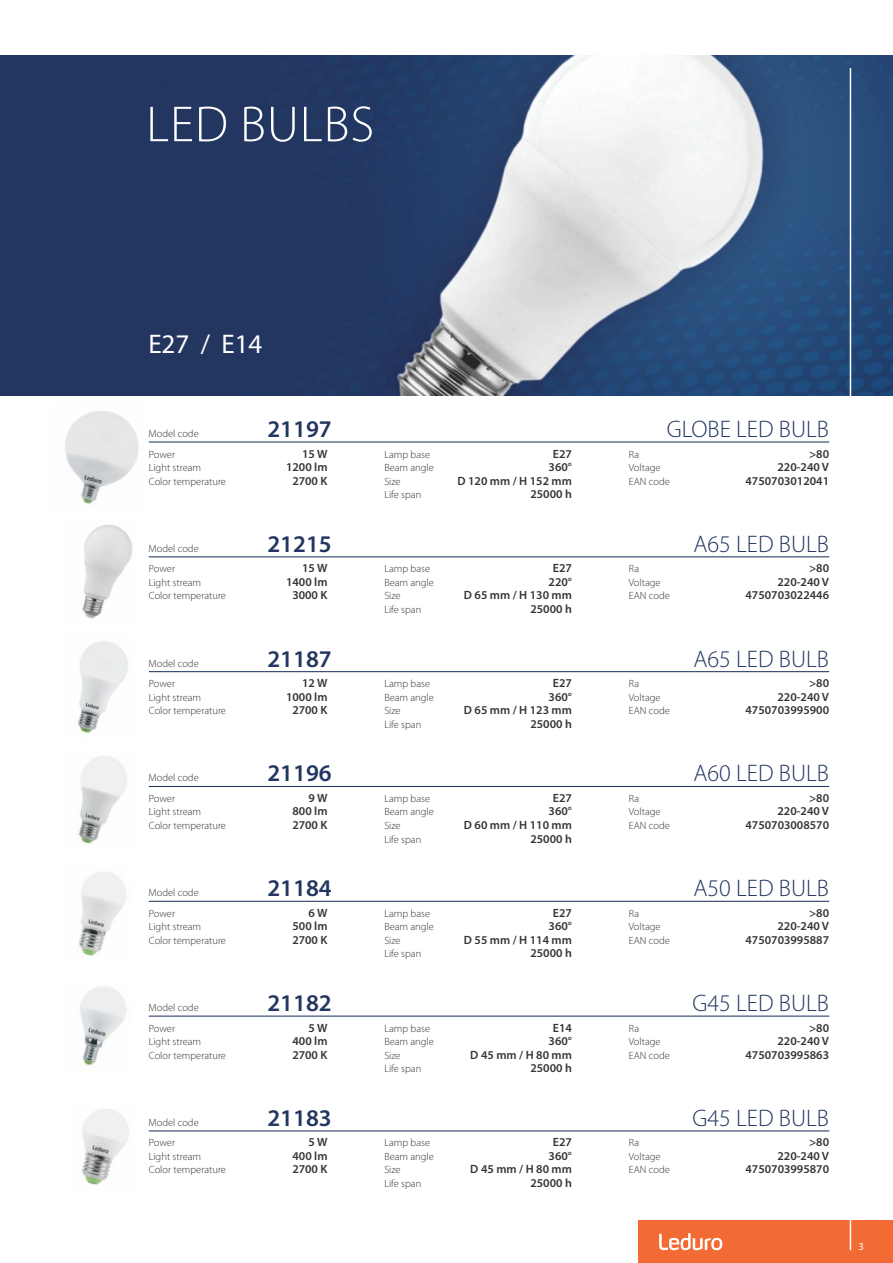
<style>
.page{position:relative;width:893px;height:1263px;background:#fff}
.page>*{position:absolute;margin:0;border:0;box-sizing:border-box;transform-origin:0 0}
.t1{font:300 51px "Myriad Pro";letter-spacing:.02em;color:#fefefe}
.t2{font:27px "Myriad Pro";color:#fefefe}
.t3{font:300 24px "Myriad Pro";color:#22365f}
.t4{font:600 24px "Myriad Pro";color:#22365f}
.t5{font:600 12px/13.5px "Myriad Pro";color:#373435;text-align:right}
.t6{font:300 10.5px/13.5px "Myriad Pro";color:#373435}
.t7{font:10.5px "Myriad Pro";color:#fefefe}
</style>
<div class="page">
<img style="left:0;top:55px;width:893px;height:340px">
<hr style="left:850px;top:68px;width:1px;height:332px;background:#fefefe">
<hr style="left:149px;top:441px;width:680px;height:2px;background:#22365f">
<hr style="left:149px;top:556px;width:680px;height:1px;background:#22365f">
<hr style="left:149px;top:671px;width:680px;height:1px;background:#22365f">
<hr style="left:149px;top:786px;width:680px;height:1px;background:#22365f">
<hr style="left:149px;top:901px;width:680px;height:1px;background:#22365f">
<hr style="left:149px;top:1015px;width:680px;height:2px;background:#22365f">
<img style="left:80px;top:986px;width:46px;height:85px">
<img style="left:78px;top:872px;width:48px;height:84px">
<img style="left:78px;top:756px;width:49px;height:88px">
<img style="left:77px;top:641px;width:51px;height:97px">
<img style="left:65px;top:411px;width:74px;height:96px">
<img style="left:82px;top:525px;width:51px;height:94px">
<hr style="left:149px;top:1130px;width:680px;height:1px;background:#22365f">
<img style="left:81px;top:1109px;width:48px;height:76px">
<div style="left:638px;top:1220px;width:255px;height:43px;background:#f26b35"></div>
<svg style="left:659px;top:1233px;width:63px;height:17px"></svg>
<hr style="left:850px;top:1216px;width:1px;height:34px;background:#fefefe">
<h1 class="t1" style="left:146px;top:103px;width:229px">LED BULBS</h1>
<h2 class="t2" style="left:148px;top:333px;width:116px">E27 / E14</h2>
<p class="t6" style="left:149px;top:427px;width:52px">Model code</p>
<h3 class="t3" style="left:667px;top:419px;width:164px">GLOBE LED BULB</h3>
<p class="t5" style="left:457px;top:448px;width:116px">E27<br>360°<br>D 120 mm / H 152 mm<br>25000 h</p>
<p class="t5" style="left:745px;top:448px;width:85px">&gt;80<br>220-240 V<br>4750703012041</p>
<h3 class="t4" style="left:267px;top:419px;width:66px">21197</h3>
<p class="t5" style="left:286px;top:448px;width:43px">15 W<br>1200 lm<br>2700 K</p>
<p class="t6" style="left:149px;top:448px;width:79px">Power<br>Light stream<br>Color temperature</p>
<p class="t6" style="left:384px;top:448px;width:51px">Lamp base<br>Beam angle<br>Size<br>Life span</p>
<p class="t6" style="left:629px;top:448px;width:43px">Ra<br>Voltage<br>EAN code</p>
<p class="t6" style="left:149px;top:542px;width:52px">Model code</p>
<h3 class="t3" style="left:693px;top:534px;width:137px">A65 LED BULB</h3>
<p class="t5" style="left:464px;top:563px;width:110px">E27<br>220°<br>D 65 mm / H 130 mm<br>25000 h</p>
<p class="t5" style="left:745px;top:563px;width:85px">&gt;80<br>220-240 V<br>4750703022446</p>
<h3 class="t4" style="left:267px;top:534px;width:66px">21215</h3>
<p class="t5" style="left:286px;top:563px;width:43px">15 W<br>1400 lm<br>3000 K</p>
<p class="t6" style="left:149px;top:563px;width:79px">Power<br>Light stream<br>Color temperature</p>
<p class="t6" style="left:384px;top:563px;width:51px">Lamp base<br>Beam angle<br>Size<br>Life span</p>
<p class="t6" style="left:629px;top:563px;width:43px">Ra<br>Voltage<br>EAN code</p>
<p class="t6" style="left:149px;top:657px;width:52px">Model code</p>
<h3 class="t3" style="left:693px;top:648px;width:137px">A65 LED BULB</h3>
<p class="t5" style="left:464px;top:677px;width:110px">E27<br>360°<br>D 65 mm / H 123 mm<br>25000 h</p>
<p class="t5" style="left:745px;top:677px;width:85px">&gt;80<br>220-240 V<br>4750703995900</p>
<h3 class="t4" style="left:267px;top:648px;width:66px">21187</h3>
<p class="t5" style="left:286px;top:677px;width:43px">12W<br>1000 lm<br>2700 K</p>
<p class="t6" style="left:149px;top:678px;width:79px">Power<br>Light stream<br>Color temperature</p>
<p class="t6" style="left:384px;top:678px;width:51px">Lamp base<br>Beam angle<br>Size<br>Life span</p>
<p class="t6" style="left:629px;top:678px;width:43px">Ra<br>Voltage<br>EAN code</p>
<p class="t6" style="left:149px;top:772px;width:52px">Model code</p>
<h3 class="t3" style="left:693px;top:763px;width:137px">A60 LED BULB</h3>
<p class="t5" style="left:464px;top:792px;width:110px">E27<br>360°<br>D 60 mm / H 110 mm<br>25000 h</p>
<p class="t5" style="left:745px;top:792px;width:85px">&gt;80<br>220-240 V<br>4750703008570</p>
<h3 class="t4" style="left:267px;top:763px;width:66px">21196</h3>
<p class="t5" style="left:292px;top:792px;width:37px;text-align:justify;text-indent:16px">9W 800 lm 2700 K</p>
<p class="t6" style="left:149px;top:793px;width:79px">Power<br>Light stream<br>Color temperature</p>
<p class="t6" style="left:384px;top:793px;width:51px">Lamp base<br>Beam angle<br>Size<br>Life span</p>
<p class="t6" style="left:629px;top:793px;width:43px">Ra<br>Voltage<br>EAN code</p>
<p class="t6" style="left:149px;top:887px;width:52px">Model code</p>
<h3 class="t3" style="left:693px;top:878px;width:137px">A50 LED BULB</h3>
<p class="t5" style="left:464px;top:907px;width:110px">E27<br>360°<br>D 55 mm / H 114 mm<br>25000 h</p>
<p class="t5" style="left:745px;top:907px;width:85px">&gt;80<br>220-240 V<br>4750703995887</p>
<h3 class="t4" style="left:267px;top:878px;width:66px">21184</h3>
<p class="t5" style="left:292px;top:907px;width:37px;text-align:justify;text-indent:16px">6W 500 lm 2700 K</p>
<p class="t6" style="left:149px;top:907px;width:79px">Power<br>Light stream<br>Color temperature</p>
<p class="t6" style="left:384px;top:907px;width:51px">Lamp base<br>Beam angle<br>Size<br>Life span</p>
<p class="t6" style="left:629px;top:907px;width:43px">Ra<br>Voltage<br>EAN code</p>
<p class="t6" style="left:149px;top:1001px;width:52px">Model code</p>
<h3 class="t3" style="left:692px;top:993px;width:138px">G45 LED BULB</h3>
<p class="t5" style="left:470px;top:1022px;width:103px">E14<br>360°<br>D 45 mm / H 80 mm<br>25000 h</p>
<p class="t5" style="left:745px;top:1022px;width:85px">&gt;80<br>220-240 V<br>4750703995863</p>
<h3 class="t4" style="left:267px;top:993px;width:66px">21182</h3>
<p class="t5" style="left:292px;top:1022px;width:37px;text-align:justify;text-indent:16px">5 W 400 lm 2700 K</p>
<p class="t6" style="left:149px;top:1022px;width:79px">Power<br>Light stream<br>Color temperature</p>
<p class="t6" style="left:384px;top:1022px;width:51px">Lamp base<br>Beam angle<br>Size<br>Life span</p>
<p class="t6" style="left:629px;top:1022px;width:43px">Ra<br>Voltage<br>EAN code</p>
<p class="t6" style="left:149px;top:1116px;width:52px">Model code</p>
<h3 class="t3" style="left:692px;top:1108px;width:138px">G45 LED BULB</h3>
<p class="t5" style="left:470px;top:1137px;width:103px">E27<br>360°<br>D 45 mm / H 80 mm<br>25000 h</p>
<p class="t5" style="left:745px;top:1137px;width:85px">&gt;80<br>220-240 V<br>4750703995870</p>
<h3 class="t4" style="left:267px;top:1108px;width:66px">21183</h3>
<p class="t5" style="left:292px;top:1137px;width:37px;text-align:justify;text-indent:16px">5 W 400 lm 2700 K</p>
<p class="t6" style="left:149px;top:1137px;width:79px">Power<br>Light stream<br>Color temperature</p>
<p class="t6" style="left:384px;top:1137px;width:51px">Lamp base<br>Beam angle<br>Size<br>Life span</p>
<p class="t6" style="left:629px;top:1137px;width:43px">Ra<br>Voltage<br>EAN code</p>
<p class="t7" style="left:858px;top:1242px;width:7px">3</p>
</div>
